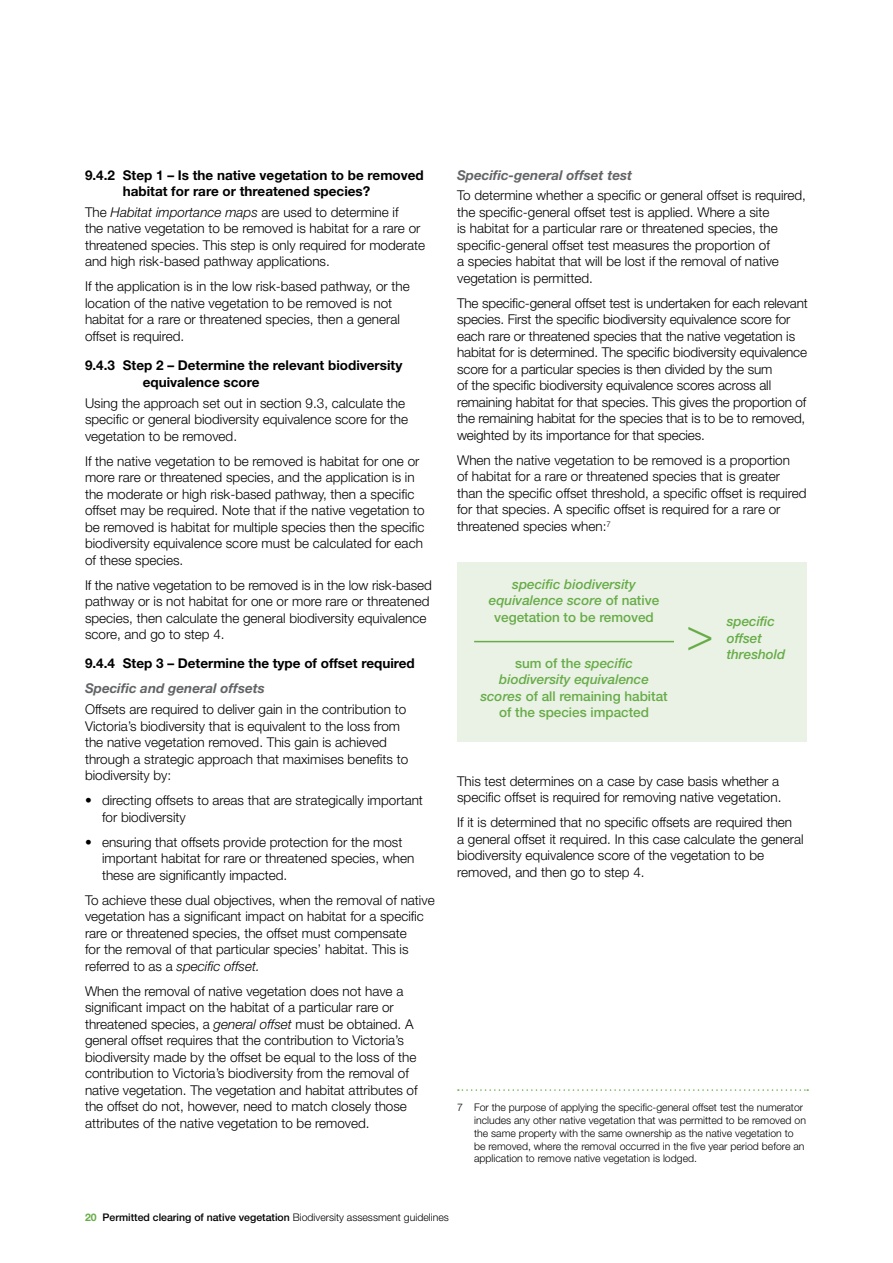
<style>
.page{position:relative;width:893px;height:1263px;background:#fff}
.page>*{position:absolute;margin:0;border:0;box-sizing:border-box;transform-origin:0 0}
.t1{font:300 45px "Helvetica Neue LT Std";color:#67ac47}
.t2{font:300 13.5px/16.5px "Helvetica Neue LT Std";color:#000}
.t3{font:700 13.5px/16.5px "Helvetica Neue LT Std";color:#000}
.t4{font:italic 500 13.5px/16.5px "Helvetica Neue LT Std";color:#67ac47;text-align:center}
.t5{font:500 13.5px/16.5px "Helvetica Neue LT Std";color:#67ac47;text-align:center}
.t6{font:italic 700 13.5px "Helvetica Neue LT Std";color:#636466}
.t7{font:300 10.5px/12.8px "Helvetica Neue LT Std";color:#000}
.t8{font:500 10.5px "Helvetica Neue LT Std";color:#000}
.s1{font-style:italic}
.s2{font-style:normal}
.s3{font-weight:700;color:#67ac47}
.s4{font-weight:300}
</style>
<div class="page">
<div style="left:457px;top:562px;width:349px;height:179px;background:#eaf2e6"></div>
<hr style="left:474px;top:641px;width:200px;height:1px;background:#67ac47">
<svg style="left:458px;top:1089px;width:350px;height:2px"></svg>
<p class="t3" style="left:123px;top:166px;width:303px;text-indent:-38px">9.4.2 Step 1 – Is the native vegetation to be removed habitat for rare or threatened species?</p>
<p class="t2" style="left:85px;top:204px;width:342px">The <span class="s1">Habitat importance maps</span> are used to determine if<br>the native vegetation to be removed is habitat for a rare or threatened species. This step is only required for moderate and high risk-based pathway applications.</p>
<p class="t2" style="left:85px;top:278px;width:326px">If the application is in the low risk-based pathway, or the location of the native vegetation to be removed is not habitat for a rare or threatened species, then a general offset is required.</p>
<p class="t3" style="left:143px;top:357px;width:261px;text-indent:-58px">9.4.3 Step 2 – Determine the relevant biodiversity equivalence score</p>
<p class="t2" style="left:85px;top:394px;width:325px">Using the approach set out in section 9.3, calculate the specific or general biodiversity equivalence score for the vegetation to be removed.</p>
<p class="t2" style="left:85px;top:452px;width:341px">If the native vegetation to be removed is habitat for one or more rare or threatened species, and the application is in the moderate or high risk-based pathway, then a specific offset may be required. Note that if the native vegetation to be removed is habitat for multiple species then the specific biodiversity equivalence score must be calculated for each of these species.</p>
<p class="t2" style="left:85px;top:576px;width:348px">If the native vegetation to be removed is in the low risk-based pathway or is not habitat for one or more rare or threatened species, then calculate the general biodiversity equivalence score, and go to step 4.</p>
<p class="t3" style="left:85px;top:655px;width:331px">9.4.4 Step 3 – Determine the type of offset required</p>
<p class="t6" style="left:85px;top:680px;width:181px">Specific and general offsets</p>
<p class="t2" style="left:85px;top:701px;width:325px">Offsets are required to deliver gain in the contribution to Victoria’s biodiversity that is equivalent to the loss from the native vegetation removed. This gain is achieved through a strategic approach that maximises benefits to biodiversity by:</p>
<p class="t2" style="left:102px;top:792px;width:322px;text-indent:-17px">• directing offsets to areas that are strategically important for biodiversity</p>
<p class="t2" style="left:102px;top:833px;width:314px;text-indent:-17px">• ensuring that offsets provide protection for the most important habitat for rare or threatened species, when these are significantly impacted.</p>
<p class="t2" style="left:85px;top:891px;width:351px">To achieve these dual objectives, when the removal of native vegetation has a significant impact on habitat for a specific rare or threatened species, the offset must compensate<br>for the removal of that particular species’ habitat. This is referred to as a <span class="s1">specific offset.</span></p>
<p class="t2" style="left:85px;top:982px;width:334px">When the removal of native vegetation does not have a significant impact on the habitat of a particular rare or threatened species, a <span class="s1">general offset</span> must be obtained. A general offset requires that the contribution to Victoria’s biodiversity made by the offset be equal to the loss of the contribution to Victoria’s biodiversity from the removal of native vegetation. The vegetation and habitat attributes of the offset do not, however, need to match closely those attributes of the native vegetation to be removed.</p>
<p class="t6" style="left:457px;top:166px;width:177px">Specific-general offset test</p>
<p class="t2" style="left:457px;top:187px;width:350px">To determine whether a specific or general offset is required, the specific-general offset test is applied. Where a site<br>is habitat for a particular rare or threatened species, the specific-general offset test measures the proportion of<br>a species habitat that will be lost if the removal of native vegetation is permitted.</p>
<p class="t2" style="left:457px;top:295px;width:352px">The specific-general offset test is undertaken for each relevant species. First the specific biodiversity equivalence score for each rare or threatened species that the native vegetation is habitat for is determined. The specific biodiversity equivalence score for a particular species is then divided by the sum<br>of the specific biodiversity equivalence scores across all remaining habitat for that species. This gives the proportion of the remaining habitat for the species that is to be to removed, weighted by its importance for that species.</p>
<p class="t2" style="left:457px;top:451px;width:351px">When the native vegetation to be removed is a proportion<br>of habitat for a rare or threatened species that is greater than the specific offset threshold, a specific offset is required for that species. A specific offset is required for a rare or threatened species when:<sup>7</sup></p>
<p class="t4" style="left:489px;top:575px;width:172px">specific biodiversity equivalence score <span class="s2">of native vegetation to be removed</span></p>
<p class="t5" style="left:480px;top:655px;width:189px">sum of the <span class="s1">specific biodiversity equivalence scores</span> of all remaining habitat of the species impacted</p>
<h1 class="t1" style="left:686px;top:607px;width:28px">&gt;</h1>
<p class="t4" style="left:727px;top:613px;width:60px;text-align:left">specific offset threshold</p>
<p class="t2" style="left:457px;top:772px;width:326px">This test determines on a case by case basis whether a specific offset is required for removing native vegetation.</p>
<p class="t2" style="left:457px;top:814px;width:348px">If it is determined that no specific offsets are required then<br>a general offset it required. In this case calculate the general biodiversity equivalence score of the vegetation to be removed, and then go to step 4.</p>
<p class="t7" style="left:474px;top:1101px;width:333px;text-indent:-17px">7 For the purpose of applying the specific-general offset test the numerator includes any other native vegetation that was permitted to be removed on the same property with the same ownership as the native vegetation to be removed, where the removal occurred in the five year period before an application to remove native vegetation is lodged.</p>
<p class="t8" style="left:85px;top:1211px;width:365px"><span class="s3">20</span> Permitted clearing of native vegetation <span class="s4">Biodiversity assessment guidelines</span></p>
</div>
